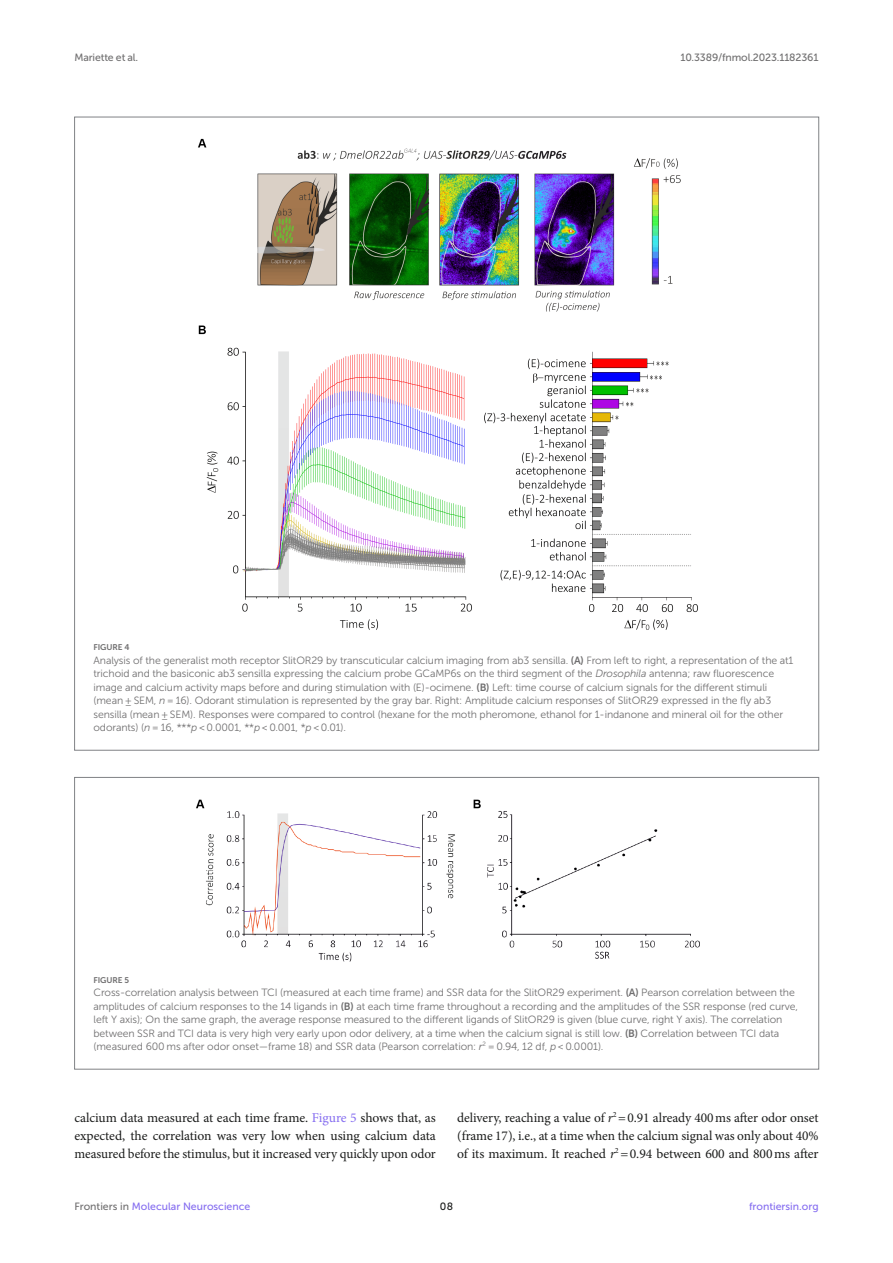
<style>
.page{position:relative;width:893px;height:1263px;background:#fff}
.page>*{position:absolute;margin:0;border:0;box-sizing:border-box;transform-origin:0 0}
.TEXT{font:13.5px/18px "Minion Pro";letter-spacing:-.005em;color:#1b1c1b;text-align:justify}
.FIG_LEG{font:10.5px/13.5px "Museo Sans 300";letter-spacing:-.01em;color:#706f70}
.t1{font:10.5px "Museo Sans 500";color:#856df0}
.t2{font:10.5px "Museo Sans 500";letter-spacing:-.015em;color:#706f70}
.t3{font:10.5px "Museo Sans 500";color:#1b1c1b}
.FIG_HD{font:8.25px "Museo Sans 700";letter-spacing:-.01em;color:#706f70}
.s1{font-family:"Museo Sans 700"}
.s2{font-style:italic}
.s3{color:#856df0}
.s4{color:#706f70}
</style>
<div class="page">
<img style="left:198px;top:138px;width:500px;height:492px">
<img style="left:196px;top:799px;width:504px;height:163px">
<p class="t2" style="left:74px;top:51px;width:65px">Mariette et al.</p>
<p class="t2" style="left:680px;top:51px;width:140px">10.3389/fnmol.2023.1182361</p>
<p class="FIG_HD" style="left:94px;top:643px;width:37px">FIGURE 4</p>
<p class="FIG_LEG" style="left:94px;top:653px;width:701px">Analysis of the generalist moth receptor SlitOR29 by transcuticular calcium imaging from ab3 sensilla. <span class="s1">(A)</span> From left to right, a representation of the at1 trichoid and the basiconic ab3 sensilla expressing the calcium probe GCaMP6s on the third segment of the <span class="s2">Drosophila</span> antenna; raw fluorescence image and calcium activity maps before and during stimulation with (E)-ocimene. <span class="s1">(B)</span> Left: time course of calcium signals for the different stimuli (mean ± SEM, <span class="s2">n</span> = 16). Odorant stimulation is represented by the gray bar. Right: Amplitude calcium responses of SlitOR29 expressed in the fly ab3 sensilla (mean ± SEM). Responses were compared to control (hexane for the moth pheromone, ethanol for 1-indanone and mineral oil for the other odorants) (<span class="s2">n</span> = 16, ***<span class="s2">p</span> &lt; 0.0001, **<span class="s2">p</span> &lt; 0.001, *<span class="s2">p</span> &lt; 0.01).</p>
<p class="FIG_HD" style="left:94px;top:975px;width:37px">FIGURE 5</p>
<p class="FIG_LEG" style="left:94px;top:986px;width:706px">Cross-correlation analysis between TCI (measured at each time frame) and SSR data for the SlitOR29 experiment. <span class="s1">(A)</span> Pearson correlation between the amplitudes of calcium responses to the 14 ligands in <span class="s1">(B)</span> at each time frame throughout a recording and the amplitudes of the SSR response (red curve, left Y axis); On the same graph, the average response measured to the different ligands of SlitOR29 is given (blue curve, right Y axis). The correlation between SSR and TCI data is very high very early upon odor delivery, at a time when the calcium signal is still low. <span class="s1">(B)</span> Correlation between TCI data (measured 600 ms after odor onset—frame 18) and SSR data (Pearson correlation: <span class="s2">r</span><sup>2</sup> = 0.94, 12 df, <span class="s2">p</span> &lt; 0.0001).</p>
<p class="TEXT" style="left:74px;top:1109px;width:363px">calcium data measured at each time frame. <span class="s3">Figure 5</span> shows that, as expected, the correlation was very low when using calcium data measured before the stimulus, but it increased very quickly upon odor</p>
<p class="TEXT" style="left:457px;top:1109px;width:363px">delivery, reaching a value of <span class="s2">r</span><sup>2</sup> =0.91 already 400ms after odor onset (frame 17), i.e., at a time when the calcium signal was only about 40% of its maximum. It reached <span class="s2">r</span><sup>2</sup> =0.94 between 600 and 800ms after</p>
<p class="t1" style="left:74px;top:1200px;width:177px"><span class="s4">Frontiers in</span> Molecular Neuroscience</p>
<p class="t3" style="left:440px;top:1200px;width:15px">08</p>
<p class="t1" style="left:749px;top:1200px;width:71px">frontiersin.org</p>
</div>
